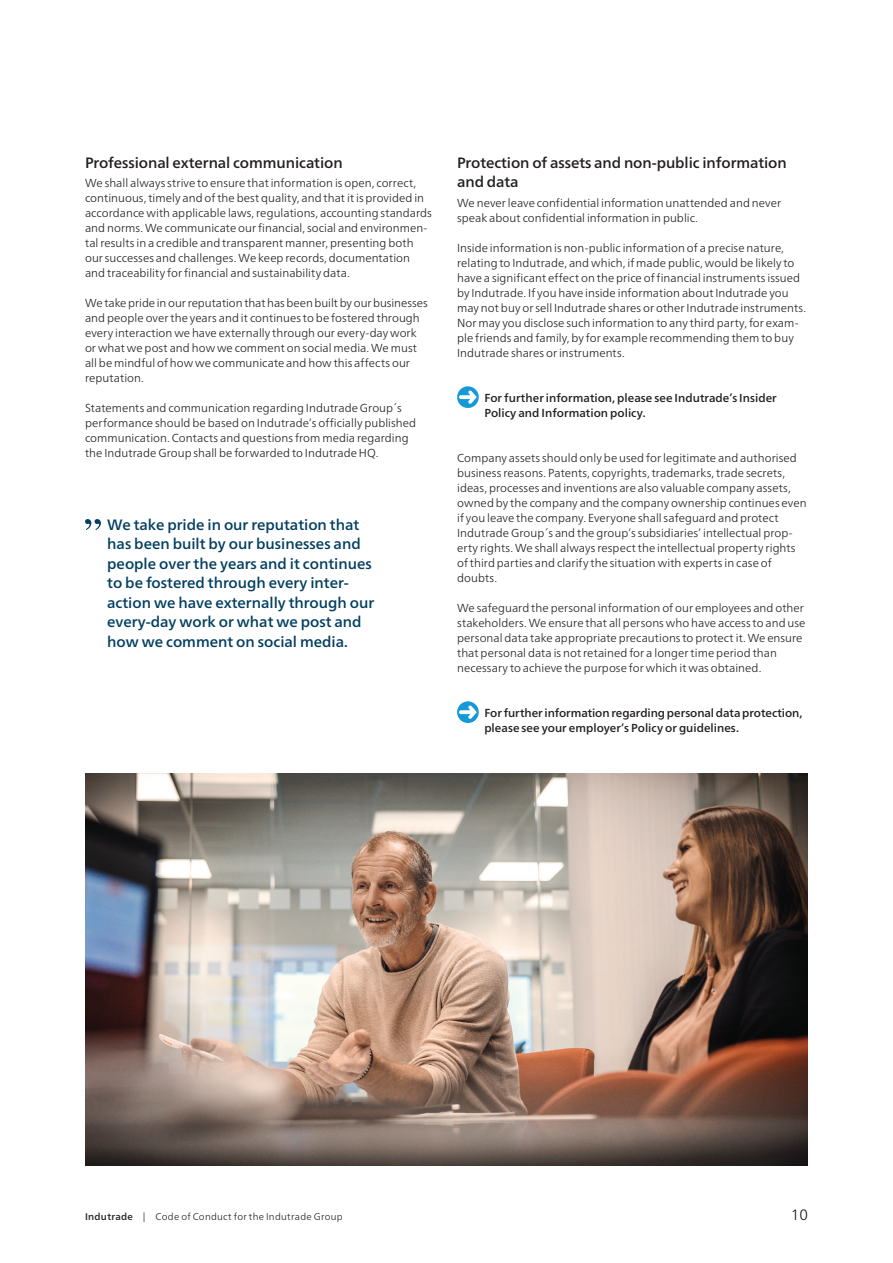
<style>
.page{position:relative;width:893px;height:1263px;background:#fff}
.page>*{position:absolute;margin:0;border:0;box-sizing:border-box;transform-origin:0 0}
.t1{font:500 15px/19.5px "Frutiger Neue LTW1 G";color:#023e60}
.t2{font:500 15px/19.5px "Frutiger Neue LTW1 G";letter-spacing:-.005em;color:#231f20}
.t3{font:300 15px "Frutiger Neue LTW1 G";color:#231f20}
.t4{font:300 11.7px/15px "Frutiger Neue LTW1 G";letter-spacing:.005em;color:#231f20}
.t5{font:500 11.7px/15px "Frutiger Neue LTW1 G";color:#231f20}
.t6{font:300 9.75px "Frutiger Neue LTW1 G";letter-spacing:.03em;color:#231f20}
.s1{font-weight:500}
</style>
<div class="page">
<img style="left:85px;top:773px;width:723px;height:392px">
<svg style="left:457px;top:386px;width:22px;height:22px"></svg>
<svg style="left:459px;top:391px;width:18px;height:13px"></svg>
<svg style="left:457px;top:701px;width:22px;height:22px"></svg>
<svg style="left:459px;top:706px;width:18px;height:13px"></svg>
<svg style="left:85px;top:519px;width:16px;height:11px"></svg>
<p class="t2" style="left:85px;top:153px;width:259px">Professional external communication</p>
<p class="t4" style="left:85px;top:175px;width:348px">We shall always strive to ensure that information is open, correct, continuous, timely and of the best quality, and that it is provided in accordance with applicable laws, regulations, accounting standards and norms. We communicate our financial, social and environmen&shy;tal results in a credible and transparent manner, presenting both our successes and challenges. We keep records, documentation and traceability for financial and sustainability data.</p>
<p class="t4" style="left:85px;top:295px;width:344px">We take pride in our reputation that has been built by our businesses and people over the years and it continues to be fostered through every interaction we have externally through our every-day work or what we post and how we comment on social media. We must all be mindful of how we communicate and how this affects our reputation.</p>
<p class="t4" style="left:85px;top:400px;width:333px">Statements and communication regarding Indutrade Group´s performance should be based on Indutrade’s officially published communication. Contacts and questions from media regarding the Indutrade Group shall be forwarded to Indutrade HQ.</p>
<p class="t1" style="left:107px;top:514px;width:268px">We take pride in our reputation that has been built by our businesses and people over the years and it continues to be fostered through every inter&shy;action we have externally through our every-day work or what we post and how we comment on social media.</p>
<p class="t2" style="left:457px;top:153px;width:331px">Protection of assets and non-public information and data</p>
<p class="t4" style="left:457px;top:195px;width:326px">We never leave confidential information unattended and never speak about confidential information in public.</p>
<p class="t4" style="left:457px;top:240px;width:351px">Inside information is non-public information of a precise nature, relating to Indutrade, and which, if made public, would be likely to have a significant effect on the price of financial instruments issued by Indutrade. If you have inside information about Indutrade you may not buy or sell Indutrade shares or other Indutrade instruments.<br>Nor may you disclose such information to any third party, for exam&shy;ple friends and family, by for example recommending them to buy Indutrade shares or instruments.</p>
<p class="t5" style="left:484px;top:390px;width:294px">For further information, please see Indutrade’s Insider<br>Policy and Information policy.</p>
<p class="t4" style="left:457px;top:450px;width:351px">Company assets should only be used for legitimate and authorised business reasons. Patents, copyrights, trademarks, trade secrets, ideas, processes and inventions are also valuable company assets, owned by the company and the company ownership continues even if you leave the company. Everyone shall safeguard and protect Indutrade Group´s and the group’s subsidiaries’ intellectual prop&shy;erty rights. We shall always respect the intellectual property rights of third parties and clarify the situation with experts in case of doubts.</p>
<p class="t4" style="left:457px;top:600px;width:350px">We safeguard the personal information of our employees and other stakeholders. We ensure that all persons who have access to and use personal data take appropriate precautions to protect it. We ensure that personal data is not retained for a longer time period than necessary to achieve the purpose for which it was obtained.</p>
<p class="t5" style="left:484px;top:705px;width:319px">For further information regarding personal data protection, please see your employer’s Policy or guidelines.</p>
<p class="t6" style="left:85px;top:1211px;width:259px"><span class="s1">Indutrade</span> | Code of Conduct for the Indutrade Group</p>
<p class="t3" style="left:791px;top:1206px;width:19px">10</p>
</div>
